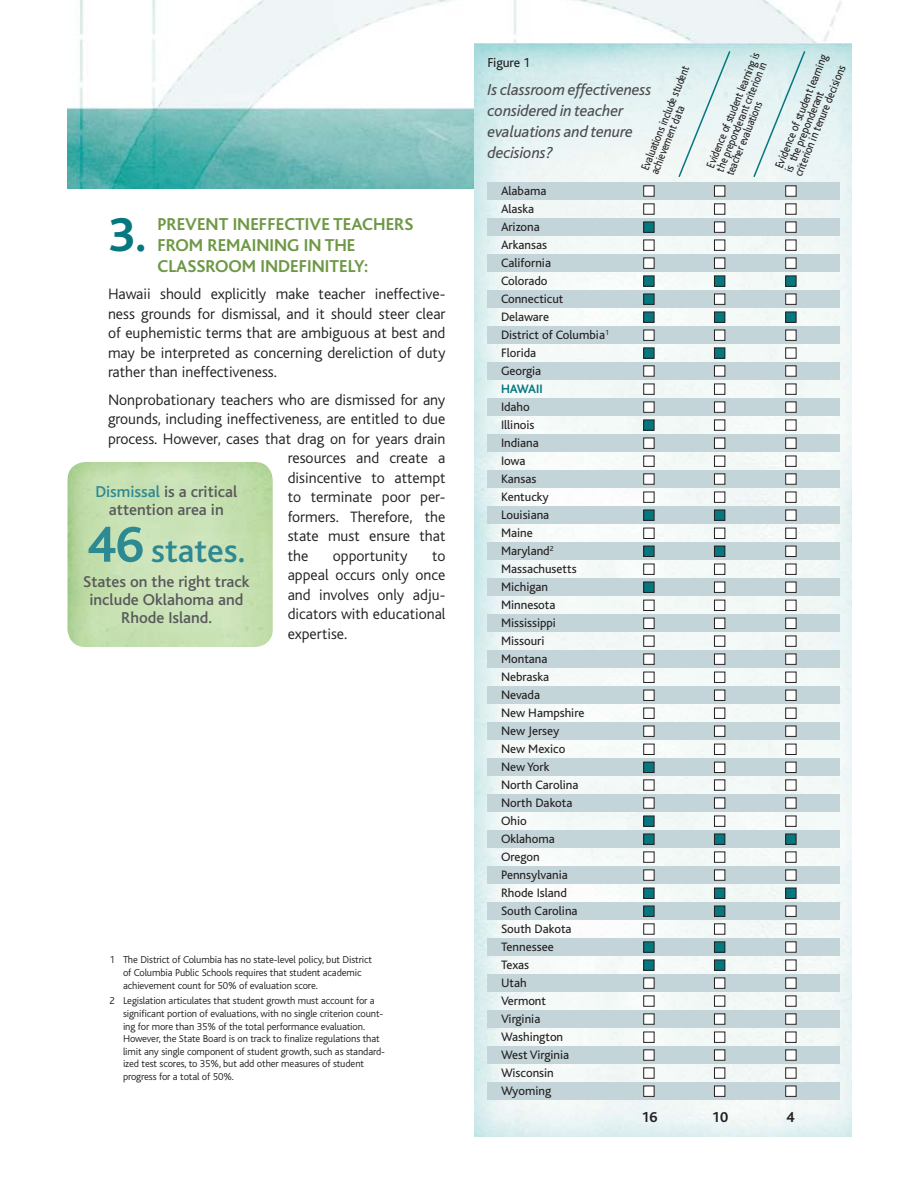
<style>
.page{position:relative;width:918px;height:1188px;background:#fff}
.page>*{position:absolute;margin:0;border:0;box-sizing:border-box;transform-origin:0 0}
.t1{font:700 49.8px "Bliss";color:#05777e}
.t2{font:500 34.5px "Bliss";color:#2d8992}
.t3{font:700 18px/21px "Bliss";color:#6d9845}
.t4{font:500 16.5px/18px "Bliss";color:#58595b;text-align:center}
.t5{font:italic 16.5px/21px "Bliss";letter-spacing:-.01em;color:#4d4d4f}
.t6{font:300 15.75px/19.5px "Bliss";color:#231f20;text-align:justify}
.t7{font:700 15px "Bliss";color:#231f20}
.t8{font:13.5px "Bliss";color:#231f20}
.t9{font:12.75px/18px "Bliss";color:#231f20}
.t10{font:700 12.75px "Bliss";color:#05777e}
.t11{font:12px/10.5px "Bliss";color:#231f20;scale:.85 1}
.t12{font:12px/10.5px "Bliss";color:#231f20;scale:.9 1}
.t13{font:300 10.5px/12.6px "Bliss";letter-spacing:-.01em;color:#231f20}
.s1{color:#2d8992}
.s2{font-weight:700;font-size:52.5px}
</style>
<div class="page">
<img style="left:68px;top:0;width:773px;height:189px">
<img style="left:68px;top:462px;width:205px;height:185px">
<img style="left:474px;top:43px;width:378px;height:1094px">
<svg style="left:488px;top:49px;width:352px;height:1051px"></svg>
<h1 class="t1" style="left:108px;top:209px;width:40px">3.</h1>
<p class="t3" style="left:158px;top:214px;width:257px">PREVENT INEFFECTIVE TEACHERS<br>FROM REMAINING IN THE<br>CLASSROOM INDEFINITELY:</p>
<p class="t6" style="left:108px;top:285px;width:339px">Hawaii should explicitly make teacher ineffective&shy;ness grounds for dismissal, and it should steer clear of euphemistic terms that are ambiguous at best and may be interpreted as concerning dereliction of duty rather than ineffectiveness.</p>
<p class="t6" style="left:108px;top:390px;width:339px">Nonprobationary teachers who are dismissed for any</p>
<p class="t6" style="left:108px;top:410px;width:339px">grounds, including ineffectiveness, are entitled to due</p>
<p class="t6" style="left:108px;top:429px;width:339px">process. However, cases that drag on for years drain</p>
<p class="t6" style="left:288px;top:449px;width:159px">resources and create a</p>
<p class="t6" style="left:288px;top:468px;width:159px">disincentive to attempt</p>
<p class="t6" style="left:288px;top:488px;width:159px">to terminate poor per-</p>
<p class="t6" style="left:288px;top:507px;width:159px">formers. Therefore, the</p>
<p class="t6" style="left:288px;top:527px;width:159px">state must ensure that</p>
<p class="t6" style="left:288px;top:546px;width:22px">the</p>
<p class="t6" style="left:333px;top:546px;width:76px">opportunity</p>
<p class="t4" style="left:95px;top:483px;width:144px"><span class="s1">Dismissal</span> is a critical attention area in</p>
<h2 class="t2" style="left:87px;top:532px;width:160px"><span class="s2">46</span> states.</h2>
<p class="t4" style="left:83px;top:573px;width:168px">States on the right track include Oklahoma and<br>Rhode Island.</p>
<p class="t6" style="left:288px;top:546px;width:159px;text-indent:144px">to appeal occurs only once and involves only adju&shy;dicators with educational expertise.</p>
<p class="t13" style="left:123px;top:954px;width:250px;text-indent:-14px">1 The District of Columbia has no state-level policy, but District of Columbia Public Schools requires that student academic achievement count for 50% of evaluation score.</p>
<p class="t13" style="left:123px;top:995px;width:264px;text-indent:-14px">2 Legislation articulates that student growth must account for a significant portion of evaluations, with no single criterion count&shy;ing for more than 35% of the total performance evaluation.<br>However, the State Board is on track to finalize regulations that limit any single component of student growth, such as standard&shy;ized test scores, to 35%, but add other measures of student progress for a total of 50%.</p>
<p class="t8" style="left:488px;top:55px;width:44px">Figure 1</p>
<p class="t5" style="left:488px;top:79px;width:165px">Is classroom effectiveness considered in teacher evaluations and tenure decisions?</p>
<p class="t11" style="left:640px;top:168px;width:132px;rotate:-68deg">Evaluations include student achievement data</p>
<p class="t9" style="left:501px;top:182px;width:109px">Alabama<br>Alaska<br>Arizona<br>Arkansas<br>California<br>Colorado<br>Connecticut<br>Delaware<br>District of Columbia<sup>1<br></sup>Florida<br>Georgia</p>
<p class="t10" style="left:501px;top:382px;width:33px">HAWAII</p>
<p class="t9" style="left:501px;top:398px;width:85px">Idaho<br>I llinois<br>I ndiana<br>I owa<br>Kansas<br>Kentucky<br>Louisiana<br>Maine<br>Maryland<sup>2<br></sup>Massachusetts<br>Michigan<br>Minnesota<br>Mississippi<br>Missouri<br>Montana<br>Nebraska<br>Nevada<br>New Hampshire<br>New Jersey<br>New Mexico<br>New York<br>North Carolina<br>North Dakota<br>Ohio<br>Oklahoma<br>Oregon<br>Pennsylvania<br>Rhode Island<br>South Carolina<br>South Dakota<br>Tennessee<br>Texas<br>Utah<br>Vermont<br>Virginia<br>Washington<br>West Virginia<br>Wisconsin<br>Wyoming</p>
<p class="t11" style="left:705px;top:165px;width:147px;rotate:-68deg">Evidence of student learning is the preponderant criterion in teacherevaluations</p>
<p class="t12" style="left:774px;top:166px;width:139px;rotate:-68deg">Evidence of student learning is the preponderant criterion in tenure decisions</p>
<p class="t7" style="left:641px;top:1109px;width:18px">16</p>
<p class="t7" style="left:712px;top:1109px;width:18px">10</p>
<p class="t7" style="left:786px;top:1109px;width:10px">4</p>
</div>
